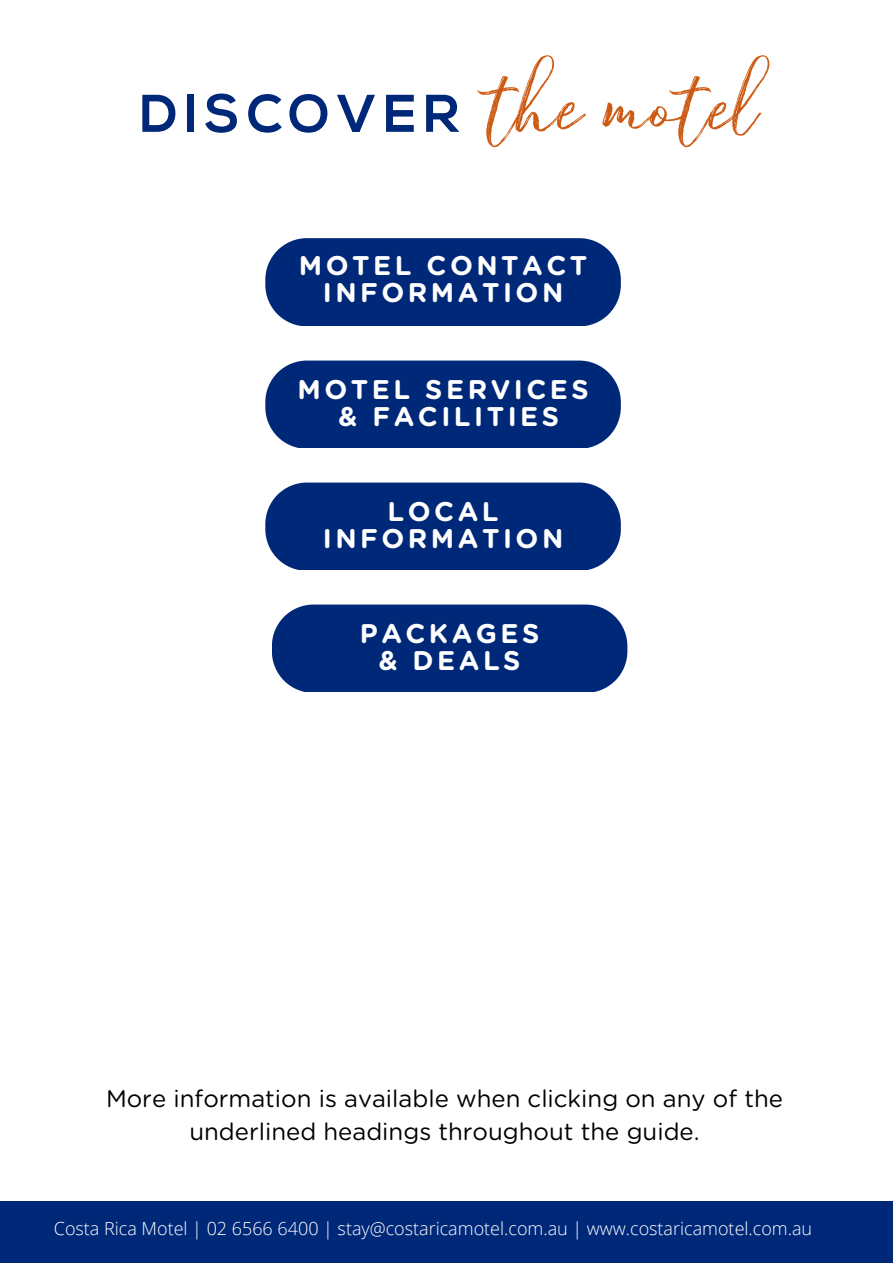
<style>
.page{position:relative;width:893px;height:1264px;background:#fff}
.page>*{position:absolute;margin:0;border:0;box-sizing:border-box;transform-origin:0 0}
.t1{font:104.7px "Experiment Brush Script";color:#cd5a13}
.t2{font:700 52.95px "Nexa";letter-spacing:.13em;color:#002878}
.t3{font:700 27px/27px "Gotham Rounded";letter-spacing:.13em;color:#fff;text-align:center}
.t4{font:24px/32.5px "Gotham Rounded";color:#000;text-align:center}
.t5{font:300 18px "Open Sans";color:#fff}
</style>
<div class="page">
<div style="left:0;top:1200px;width:892px;height:62px;background:#002878"></div>
<div style="left:265px;top:238px;width:355px;height:88px;background:#002878"></div>
<div style="left:265px;top:360px;width:355px;height:88px;background:#002878"></div>
<div style="left:265px;top:482px;width:355px;height:88px;background:#002878"></div>
<div style="left:272px;top:604px;width:355px;height:88px;background:#002878"></div>
<p class="t2" style="left:140px;top:92px;width:320px">DISCOVER</p>
<p class="t1" style="left:489px;top:29px;width:269px">the motel</p>
<p class="t3" style="left:299px;top:254px;width:290px">MOTEL CONTACT</p>
<p class="t3" style="left:323px;top:281px;width:242px">INFORMATION</p>
<p class="t3" style="left:297px;top:377px;width:293px">MOTEL SERVICES</p>
<p class="t3" style="left:338px;top:404px;width:222px">&amp; FACILITIES</p>
<p class="t3" style="left:323px;top:499px;width:242px">LOCAL<br>INFORMATION</p>
<p class="t3" style="left:360px;top:621px;width:181px">PACKAGES</p>
<p class="t3" style="left:378px;top:648px;width:143px">&amp; DEALS</p>
<p class="t4" style="left:106px;top:1083px;width:678px">More information is available when clicking on any of the underlined headings throughout the guide.</p>
<p class="t5" style="left:54px;top:1215px;width:759px">Costa Rica Motel | 02 6566 6400 | stay@costaricamotel.com.au | www.costaricamotel.com.au</p>
</div>
